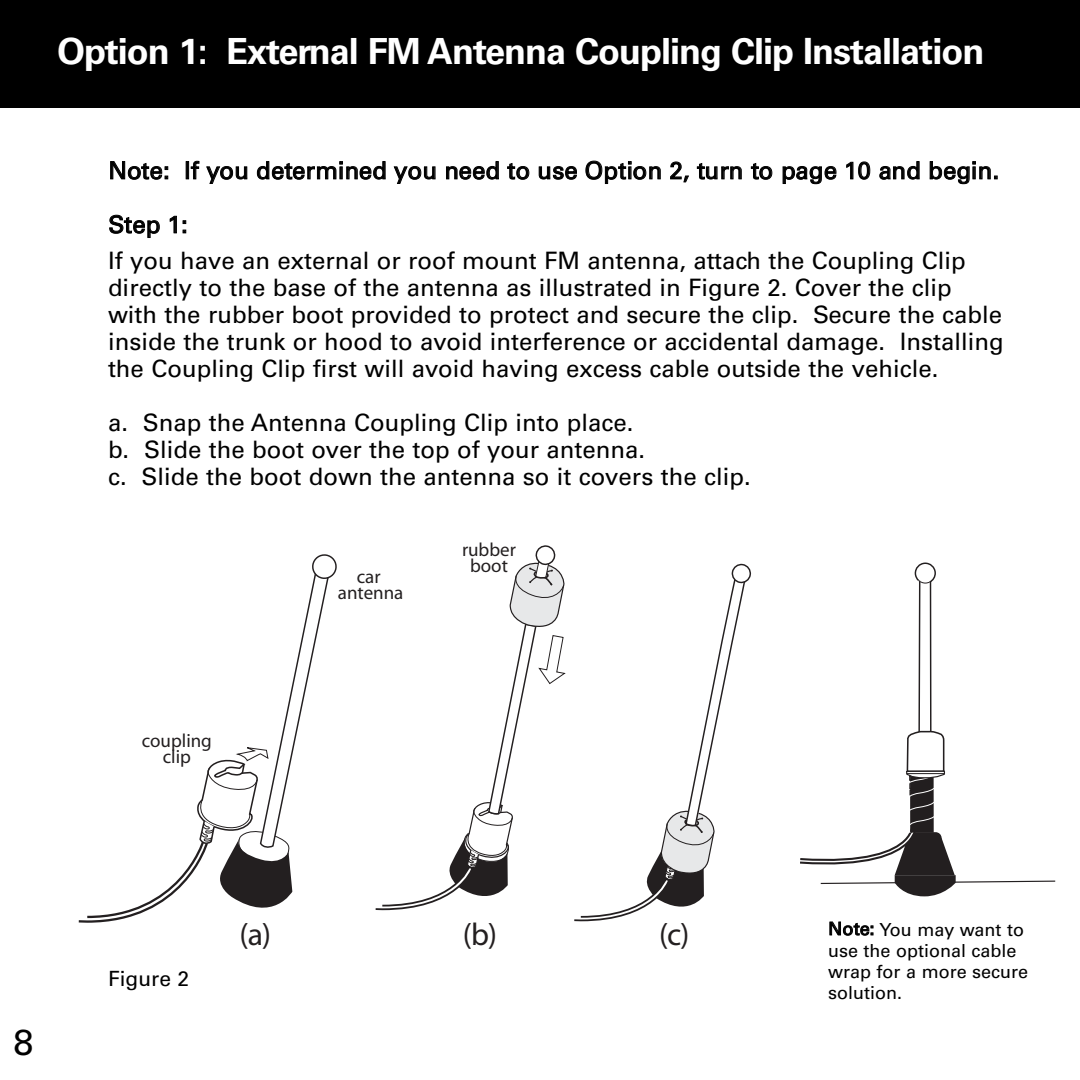
<style>
.page{position:relative;width:1080px;height:1080px;background:#fff}
.page>*{position:absolute;margin:0;border:0;box-sizing:border-box;transform-origin:0 0}
.t1{font:700 36px "Univers LT";letter-spacing:-.03em;color:#fff}
.t2{font:36px "Univers LT";color:#000}
.t3{font:31.5px "Myriad";color:#231f20}
.t4{font:24px/27px "Univers LT";color:#000}
.t5{font:21px "Univers LT";color:#000}
.t6{font:18.9px/15.9px "Myriad";color:#231f20;text-align:center}
.t7{font:18px/21px "Univers LT";color:#000}
</style>
<div class="page">
<div style="left:0;top:0;width:1080px;height:108px;background:#000"></div>
<svg style="left:536px;top:545px;width:19px;height:20px"></svg>
<div style="left:535px;top:545px;width:21px;height:21px;border:1px solid #231f20;border-radius:8px"></div>
<svg style="left:732px;top:564px;width:19px;height:19px"></svg>
<div style="left:731px;top:563px;width:21px;height:21px;border:1px solid #231f20;border-radius:8px"></div>
<svg style="left:375px;top:553px;width:191px;height:358px"></svg>
<svg style="left:574px;top:570px;width:174px;height:352px"></svg>
<svg style="left:79px;top:554px;width:258px;height:369px"></svg>
<svg style="left:800px;top:562px;width:255px;height:334px"></svg>
<hr style="left:907px;top:773px;width:37px;height:1px;background:#231f20">
<h1 class="t1" style="left:57px;top:30px;width:929px">Option 1: External FM Antenna Coupling Clip Installation</h1>
<p class="t4" style="left:108px;top:157px;width:892px">Note: If you determined you need to use Option 2, turn to page 10 and begin.</p>
<p class="t4" style="left:108px;top:206px;width:859px;line-height:36.3px">Step 1:<br>If you have an external or roof mount FM antenna, attach the Coupling Clip</p>
<p class="t4" style="left:108px;top:274px;width:897px">directly to the base of the antenna as illustrated in Figure 2. Cover the clip with the rubber boot provided to protect and secure the clip. Secure the cable inside the trunk or hood to avoid interference or accidental damage. Installing the Coupling Clip first will avoid having excess cable outside the vehicle.</p>
<p class="t4" style="left:108px;top:409px;width:644px">a. Snap the Antenna Coupling Clip into place.<br>b. Slide the boot over the top of your antenna.<br>c. Slide the boot down the antenna so it covers the clip.</p>
<p class="t6" style="left:150px;top:734px;width:63px">oupling clip</p>
<p class="t6" style="left:347px;top:571px;width:58px">ar<br>nte na</p>
<p class="t6" style="left:491px;top:543px;width:26px;text-align:left;text-indent:-23px">ubber ot</p>
<h1 class="t2" style="left:13px;top:1021px;width:22px">8</h1>
<p class="t5" style="left:108px;top:966px;width:83px">Figure 2</p>
<h2 class="t3" style="left:248px;top:922px;width:25px">a)</h2>
<h2 class="t3" style="left:463px;top:922px;width:36px">(b)</h2>
<h2 class="t3" style="left:659px;top:922px;width:32px">(c)</h2>
<p class="t7" style="left:828px;top:919px;width:202px">Note: You may want to use the optional cable wrap for a more secure solution.</p>
</div>
